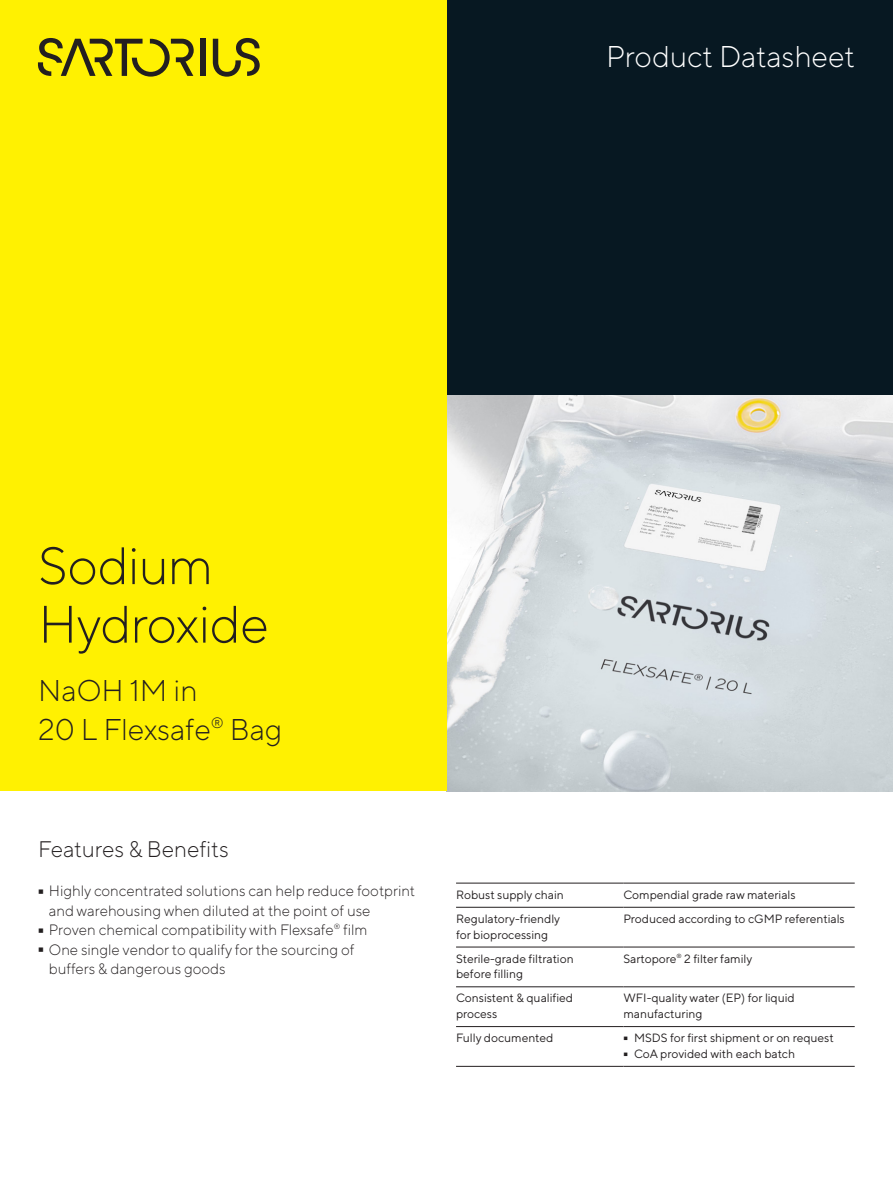
<style>
.page{position:relative;width:893px;height:1191px;background:#fff}
.page>*{position:absolute;margin:0;border:0;box-sizing:border-box;transform-origin:0 0}
.t1{font:300 95.25px "TT Norms Pro";color:#231f20;scale:.16 1}
.t2{font:300 76.2px "TT Norms Pro";color:#231f20;scale:.16 1}
.t3{font:300 52.5px/58.5px "TT Norms Pro";letter-spacing:-.02em;color:#231f20}
.t4{font:300 30px/39px "TT Norms Pro";color:#231f20}
.t5{font:300 30px "TT Norms Pro";color:#fff}
.t6{font:300 22.5px "TT Norms Pro";color:#231f20}
.t7{font:300 15px/19.5px "TT Norms Pro";color:#231f20}
.t8{font:12px/15.6px "TT Norms Pro";color:#231f20}
</style>
<div class="page">
<div style="left:446px;top:0;width:447px;height:395px;background:#071822"></div>
<img style="left:446px;top:395px;width:447px;height:396px">
<div style="left:0;top:0;width:446px;height:791px;background:#fff101"></div>
<div style="left:200px;top:39px;width:5px;height:37px;background:#231f20"></div>
<svg style="left:213px;top:38px;width:47px;height:39px"></svg>
<svg style="left:38px;top:38px;width:156px;height:39px"></svg>
<hr style="left:456px;top:946px;width:167px;height:1px;background:#231f20">
<hr style="left:623px;top:946px;width:232px;height:1px;background:#231f20">
<hr style="left:456px;top:986px;width:167px;height:1px;background:#231f20">
<hr style="left:623px;top:986px;width:232px;height:1px;background:#231f20">
<hr style="left:456px;top:1026px;width:167px;height:1px;background:#231f20">
<hr style="left:623px;top:1026px;width:232px;height:1px;background:#231f20">
<hr style="left:456px;top:1066px;width:167px;height:1px;background:#231f20">
<hr style="left:623px;top:1066px;width:232px;height:1px;background:#231f20">
<hr style="left:456px;top:882px;width:167px;height:1px;background:#231f20">
<hr style="left:623px;top:882px;width:232px;height:1px;background:#231f20">
<hr style="left:456px;top:907px;width:167px;height:1px;background:#231f20">
<hr style="left:623px;top:907px;width:232px;height:1px;background:#231f20">
<h3 class="t5" style="left:606px;top:35px;width:250px">Product Datasheet</h3>
<h3 class="t3" style="left:38px;top:532px;width:232px">Sodium<br>Hydroxide</h3>
<h3 class="t4" style="left:38px;top:669px;width:246px">NaOH 1M in<br>20 L Flexsafe<sup>®</sup> Bag</h3>
<h3 class="t6" style="left:38px;top:833px;width:192px">Features &amp; Benefits</h3>
<h1 class="t1" style="left:38px;top:817px;width:38px">-</h1>
<p class="t7" style="left:49px;top:880px;width:368px">Highly concentrated solutions can help reduce footprint and warehousing when diluted at the point of use</p>
<h1 class="t1" style="left:38px;top:856px;width:38px">-</h1>
<p class="t7" style="left:49px;top:919px;width:320px">Proven chemical compatibility with Flexsafe<sup>®</sup> film</p>
<h1 class="t1" style="left:38px;top:876px;width:38px">-</h1>
<p class="t7" style="left:49px;top:938px;width:307px">One single vendor to qualify for the sourcing of buffers &amp; dangerous goods</p>
<p class="t8" style="left:456px;top:885px;width:109px">Robust supply chain</p>
<p class="t8" style="left:623px;top:885px;width:174px">Compendial grade raw materials</p>
<p class="t8" style="left:456px;top:910px;width:106px">Regulatory-friendly for bioprocessing</p>
<p class="t8" style="left:623px;top:910px;width:223px">Produced according to cGMP referentials</p>
<p class="t8" style="left:456px;top:949px;width:119px">Sterile-grade filtration before filling</p>
<p class="t8" style="left:623px;top:949px;width:130px">Sartopore<sup>®</sup> 2 filter family</p>
<p class="t8" style="left:456px;top:989px;width:118px">Consistent &amp; qualified process</p>
<p class="t8" style="left:623px;top:989px;width:173px">WFI-quality water (EP) for liquid manufacturing</p>
<p class="t8" style="left:456px;top:1029px;width:99px">Fully documented</p>
<h2 class="t2" style="left:623px;top:979px;width:30px">-</h2>
<p class="t8" style="left:634px;top:1029px;width:201px">MSDS for first shipment or on request</p>
<h2 class="t2" style="left:623px;top:995px;width:30px">-</h2>
<p class="t8" style="left:634px;top:1045px;width:163px">CoA provided with each batch</p>
</div>
